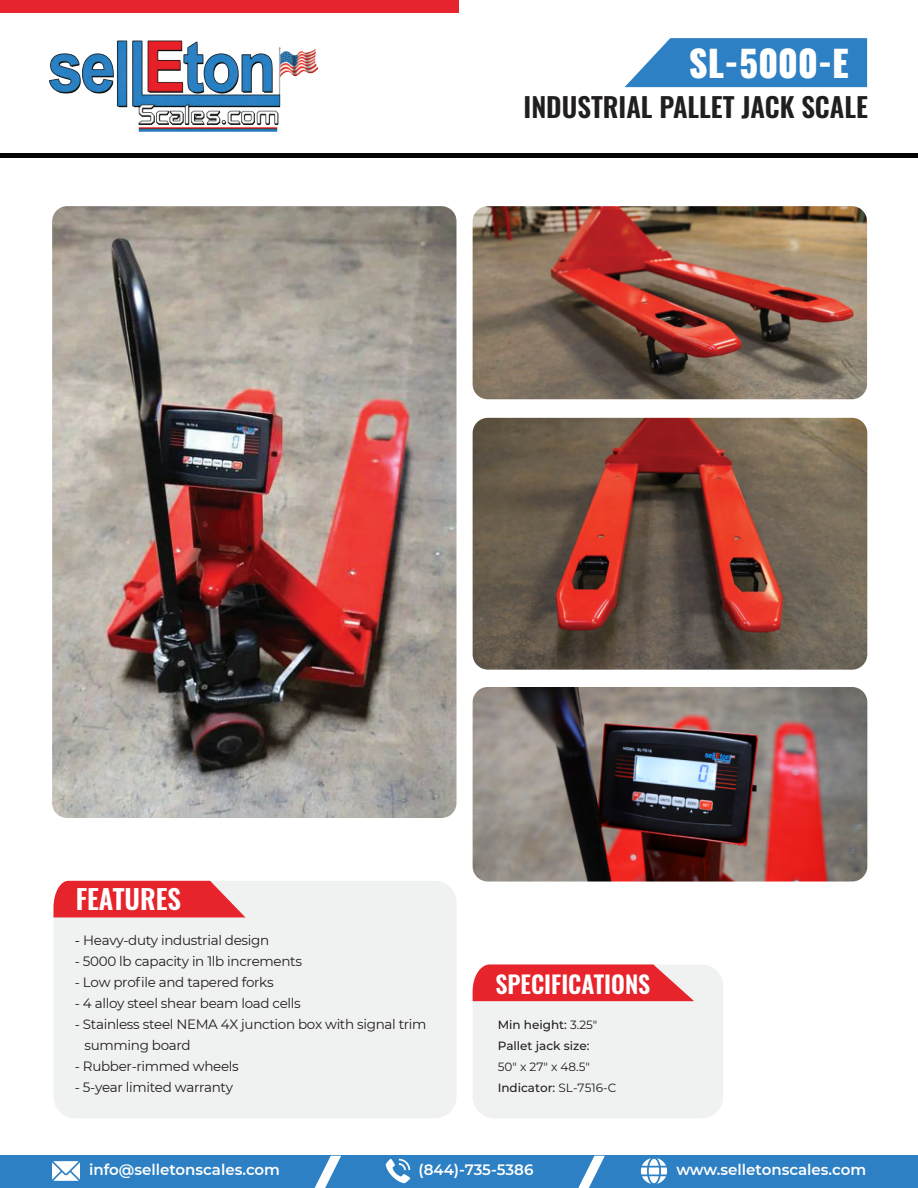
<style>
.page{position:relative;width:918px;height:1188px;background:#fff}
.page>*{position:absolute;margin:0;border:0;box-sizing:border-box;transform-origin:0 0}
.t1{font:800 36px "Oswald";color:#fff}
.t2{font:600 27px "Oswald";color:#211e1e}
.t3{font:600 27px "Oswald";color:#fff}
.t4{font:600 24px "Oswald";color:#fff}
.t5{font:600 15px "Montserrat";color:#fff}
.t6{font:13.5px/21px "Montserrat";letter-spacing:-.025em;color:#211e1e}
.t7{font:12px/21px "Montserrat";color:#211e1e}
.t8{font:500 12px/21px "Montserrat";color:#211e1e}
.s1{color:#000}
.s2{font-weight:400}
.s3{font-weight:500}
</style>
<div class="page">
<img style="left:49px;top:40px;width:270px;height:92px">
<div style="left:0;top:0;width:459px;height:13px;background:#e6242d"></div>
<hr style="left:0;top:154px;width:918px;height:4px;background:#050504">
<svg style="left:625px;top:38px;width:242px;height:49px;background:#418cc8"></svg>
<div style="left:0;top:1156px;width:918px;height:32px;background:#2d80c3"></div>
<img style="left:52px;top:1161px;width:27px;height:20px">
<img style="left:385px;top:1158px;width:26px;height:26px">
<img style="left:641px;top:1158px;width:27px;height:26px">
<svg style="left:578px;top:1156px;width:27px;height:32px"></svg>
<svg style="left:315px;top:1156px;width:26px;height:32px"></svg>
<div style="left:54px;top:881px;width:403px;height:237px;background:#f0f1f1;border-radius:22px"></div>
<svg style="left:54px;top:881px;width:191px;height:36px;background:#e8383f"></svg>
<div style="left:473px;top:964px;width:250px;height:154px;background:#f0f1f1;border-radius:22px"></div>
<svg style="left:473px;top:964px;width:221px;height:37px;background:#e83a42"></svg>
<img style="left:52px;top:206px;width:405px;height:612px">
<img style="left:473px;top:206px;width:394px;height:193px">
<img style="left:473px;top:418px;width:394px;height:252px">
<img style="left:473px;top:687px;width:394px;height:195px">
<h1 class="t1" style="left:689px;top:38px;width:161px">SL-5000-E</h1>
<h2 class="t2" style="left:524px;top:83px;width:346px">INDUSTRIAL PALLET JACK SCALE</h2>
<h2 class="t3" style="left:76px;top:880px;width:107px">FEATURES</h2>
<p class="t6" style="left:75px;top:929px;width:196px"><span class="s1">-</span> Heavy-duty industrial design</p>
<p class="t6" style="left:75px;top:950px;width:229px">- 5000 lb capacity in 1lb increments</p>
<p class="t6" style="left:75px;top:971px;width:200px">- Low profile and tapered forks</p>
<p class="t6" style="left:75px;top:992px;width:227px">- 4 alloy steel shear beam load cells</p>
<p class="t6" style="left:85px;top:1013px;width:344px;text-indent:-10px">- Stainless steel NEMA 4X junction box with signal trim summing board</p>
<p class="t6" style="left:75px;top:1055px;width:165px">- Rubber-rimmed wheels</p>
<p class="t6" style="left:75px;top:1076px;width:160px">- 5-year limited warranty</p>
<h3 class="t4" style="left:495px;top:967px;width:157px">SPECIFICATIONS</h3>
<p class="t8" style="left:498px;top:1013px;width:101px">Min height: <span class="s2">3.25"<br></span>Pallet jack size:</p>
<p class="t7" style="left:498px;top:1055px;width:120px">50″ x 27″ x 48.5″<br><span class="s3">Indicator:</span> SL-7516-C</p>
<p class="t5" style="left:89px;top:1159px;width:192px">info@selletonscales.com</p>
<p class="t5" style="left:418px;top:1159px;width:116px">(844)-735-5386</p>
<p class="t5" style="left:676px;top:1159px;width:191px">www.selletonscales.com</p>
</div>
